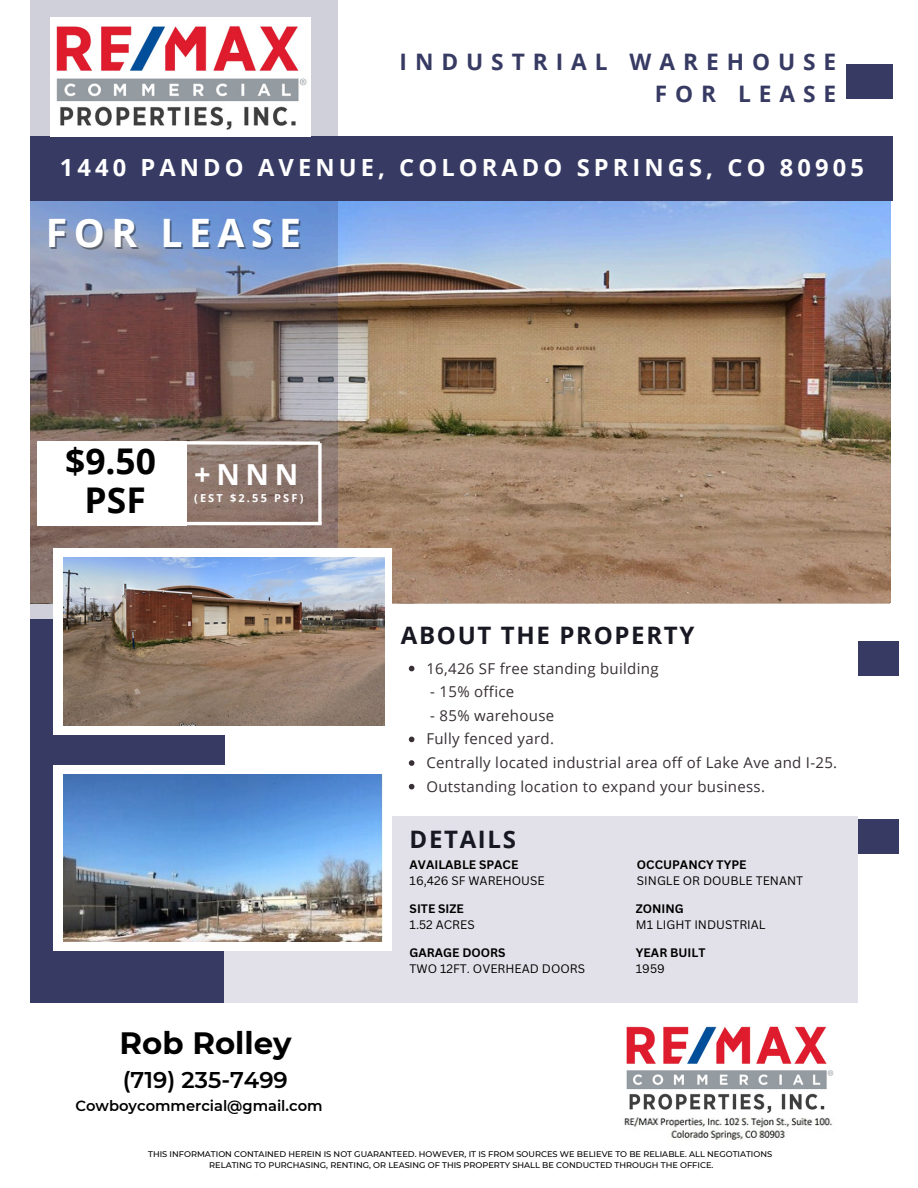
<style>
.page{position:relative;width:918px;height:1188px;background:#fff}
.page>*{position:absolute;margin:0;border:0;box-sizing:border-box;transform-origin:0 0}
.t1{font:700 39.15px "Open Sans";letter-spacing:.165em;color:#fff}
.t2{font:700 35.4px/39px "Open Sans";color:#000;text-align:center}
.t3{font:700 30.75px "Montserrat";color:#000}
.t4{font:700 28.95px "Open Sans";color:#fff}
.t5{font:700 24px "Open Sans";letter-spacing:.07em;color:#181823}
.t6{font:700 23.7px "Open Sans";letter-spacing:.175em;color:#fff}
.t7{font:600 22.8px "Montserrat";color:#020202}
.t8{font:700 22.65px/31.5px "Open Sans";letter-spacing:.35em;color:#373b63;text-align:right}
.t9{font:15px "Open Sans";letter-spacing:.02em;color:#373035}
.t10{font:600 14.7px "Montserrat";color:#000}
.t11{font:12px "Canva Sans";color:#000}
.t12{font:700 12px "Canva Sans";color:#000}
.t13{font:700 10.95px "Open Sans";letter-spacing:.2em;color:#fff}
.t14{font:500 8.25px "Montserrat";color:#000}
</style>
<div class="page">
<img style="left:338px;top:201px;width:553px;height:402px">
<svg style="left:30px;top:0;width:308px;height:620px;background:#877e87"></svg>
<div style="left:846px;top:65px;width:47px;height:34px;background:#373b63"></div>
<div style="left:859px;top:641px;width:40px;height:34px;background:#373b63"></div>
<div style="left:859px;top:819px;width:40px;height:34px;background:#373b63"></div>
<div style="left:30px;top:620px;width:195px;height:383px;background:#373b63"></div>
<div style="left:225px;top:817px;width:633px;height:186px;background:#e2e1e9"></div>
<div style="left:54px;top:548px;width:338px;height:186px;background:#fff"></div>
<img style="left:63px;top:558px;width:321px;height:167px">
<div style="left:54px;top:765px;width:338px;height:186px;background:#fff"></div>
<img style="left:63px;top:774px;width:320px;height:167px">
<div style="left:30px;top:137px;width:862px;height:64px;background:#373b63"></div>
<img style="left:51px;top:17px;width:260px;height:120px">
<img style="left:624px;top:1026px;width:210px;height:114px">
<svg style="left:318px;top:443px;width:4px;height:79px"></svg>
<div style="left:38px;top:441px;width:149px;height:84px;background:#fff"></div>
<svg style="left:187px;top:441px;width:133px;height:4px"></svg>
<hr style="left:187px;top:522px;width:135px;height:3px;background:#fff">
<svg style="left:409px;top:666px;width:5px;height:5px"></svg>
<svg style="left:409px;top:737px;width:5px;height:5px"></svg>
<svg style="left:409px;top:760px;width:5px;height:6px"></svg>
<svg style="left:409px;top:784px;width:5px;height:5px"></svg>
<p class="t8" style="left:400px;top:46px;width:438px">INDUSTRIAL WAREHOUSE<br>FOR LEASE</p>
<p class="t6" style="left:60px;top:151px;width:805px">1440 PANDO AVENUE, COLORADO SPRINGS, CO 80905</p>
<p class="t1" style="left:46px;top:206px;width:257px">FOR LEASE</p>
<h3 class="t2" style="left:65px;top:441px;width:92px">$9.50<br>PSF</h3>
<p class="t4" style="left:194px;top:454px;width:106px">+NNN</p>
<h1 class="t13" style="left:194px;top:491px;width:111px">(EST $2.55 PSF)</h1>
<p class="t3" style="left:120px;top:1025px;width:174px">Rob Rolley</p>
<p class="t7" style="left:123px;top:1066px;width:167px">(719) 235-7499</p>
<h3 class="t10" style="left:75px;top:1097px;width:249px">Cowboycommercial@gmail.com</h3>
<p class="t5" style="left:401px;top:618px;width:295px">ABOUT THE PROPERTY</p>
<p class="t9" style="left:426px;top:658px;width:234px">16,426 SF free standing building</p>
<p class="t9" style="left:430px;top:681px;width:85px">- 15% office</p>
<p class="t9" style="left:430px;top:705px;width:125px">- 85% warehouse</p>
<p class="t9" style="left:426px;top:728px;width:129px">Fully fenced yard.</p>
<h5 class="t9" style="left:426px;top:752px;width:412px">Centrally located industrial area off of Lake Ave and I-25.</h5>
<h5 class="t9" style="left:426px;top:776px;width:340px">Outstanding location to expand your business.</h5>
<p class="t5" style="left:410px;top:822px;width:108px">DETAILS</p>
<p class="t12" style="left:410px;top:856px;width:110px">AVAILABLE SPACE</p>
<h5 class="t11" style="left:410px;top:872px;width:137px">16,426 SF WAREHOUSE</h5>
<p class="t12" style="left:410px;top:900px;width:56px">SITE SIZE</p>
<h6 class="t11" style="left:410px;top:916px;width:67px">1.52 ACRES</h6>
<p class="t12" style="left:410px;top:944px;width:97px">GARAGE DOORS</p>
<p class="t11" style="left:410px;top:960px;width:177px">TWO 12FT. OVERHEAD DOORS</p>
<h5 class="t12" style="left:637px;top:856px;width:111px">OCCUPANCY TYPE</h5>
<p class="t11" style="left:637px;top:872px;width:168px">SINGLE OR DOUBLE TENANT</p>
<p class="t12" style="left:636px;top:900px;width:49px">ZONING</p>
<p class="t11" style="left:636px;top:916px;width:131px">M1 LIGHT INDUSTRIAL</p>
<p class="t12" style="left:636px;top:944px;width:71px">YEAR BUILT</p>
<p class="t11" style="left:636px;top:960px;width:30px">1959</p>
<p class="t14" style="left:148px;top:1149px;width:626px">THIS INFORMATION CONTAINED HEREIN IS NOT GUARANTEED. HOWEVER, IT IS FROM SOURCES WE BELIEVE TO BE RELIABLE. ALL NEGOTIATIONS</p>
<p class="t14" style="left:209px;top:1160px;width:506px">RELATING TO PURCHASING, RENTING, OR LEASING OF THIS PROPERTY SHALL BE CONDUCTED THROUGH THE OFFICE.</p>
</div>
